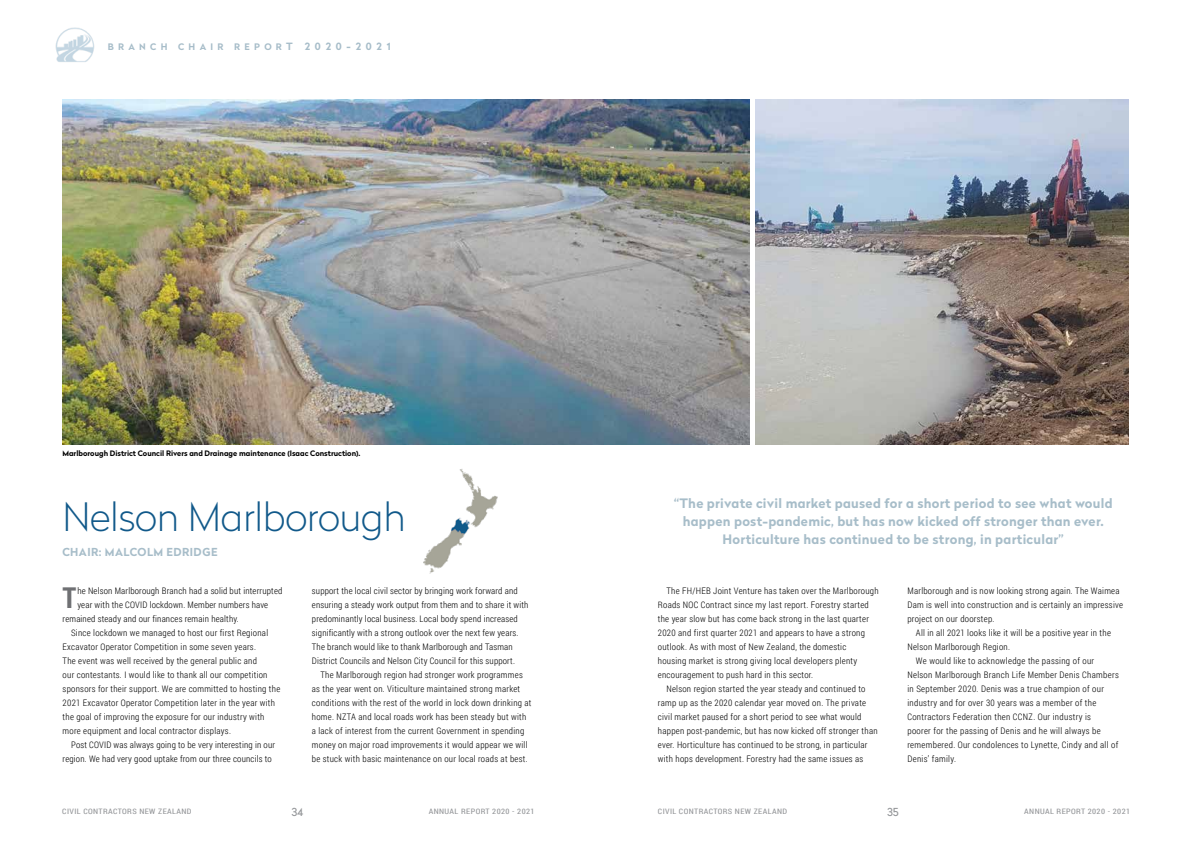
<style>
.page{position:relative;width:1191px;height:842px;background:#fff}
.page>*{position:absolute;margin:0;border:0;box-sizing:border-box;transform-origin:0 0}
.t1{font:100 39px "Radikal";letter-spacing:-.01em;color:#11598a}
.t2{font:700 28.7px "Roboto Condensed";color:#6f7073}
.t3{font:700 13px/18px "Radikal";letter-spacing:.02em;color:#a7bdc9;text-align:center}
.t4{font:700 11px "Radikal";letter-spacing:.04em;color:#a7bdc9}
.t5{font:11px "Radikal";color:#939598}
.t6{font:300 9px/14px "Roboto Condensed";letter-spacing:.03em;color:#000}
.t7{font:700 9px "Radikal";letter-spacing:.48em;color:#a7bdc9}
.t8{font:7.5px "Roboto Condensed";letter-spacing:.05em;color:#939598;scale:1.1 1}
.t9{font:700 7.5px "Radikal";color:#000}
.s1{font-size:10px}
</style>
<div class="page">
<img style="left:55px;top:27px;width:40px;height:35px">
<img style="left:756px;top:99px;width:372px;height:345px">
<img style="left:63px;top:99px;width:686px;height:345px">
<img style="left:423px;top:469px;width:75px;height:105px">
<p class="t7" style="left:108px;top:40px;width:284px">BRANCH CHAIR REPOR<span class="s1">T 2020-2021</span></p>
<p class="t9" style="left:62px;top:447px;width:300px">Marlborough District Council Rivers and Drainage maintenance (Isaac Construction).</p>
<h1 class="t1" style="left:62px;top:490px;width:345px">Nelson Marlborough</h1>
<p class="t4" style="left:62px;top:544px;width:157px">CHAIR: MALCOLM EDRIDGE</p>
<h2 class="t2" style="left:63px;top:577px;width:15px">T</h2>
<p class="t6" style="left:77px;top:583px;width:206px">he Nelson Marlborough Branch had a solid but interrupted</p>
<p class="t6" style="left:77px;top:597px;width:192px">year with the COVID lockdown. Member numbers have</p>
<p class="t6" style="left:63px;top:611px;width:178px">remained steady and our finances remain healthy.</p>
<p class="t6" style="left:71px;top:625px;width:198px">Since lockdown we managed to host our first Regional</p>
<p class="t6" style="left:63px;top:639px;width:195px">Excavator Operator Competition in some seven years.</p>
<p class="t6" style="left:63px;top:653px;width:196px">The event was well received by the general public and</p>
<p class="t6" style="left:63px;top:667px;width:206px">our contestants. I would like to thank all our competition</p>
<p class="t6" style="left:63px;top:681px;width:219px">sponsors for their support. We are committed to hosting the</p>
<p class="t6" style="left:63px;top:695px;width:214px">2021 Excavator Operator Competition later in the year with</p>
<p class="t6" style="left:63px;top:709px;width:203px">the goal of improving the exposure for our industry with</p>
<p class="t6" style="left:63px;top:723px;width:170px">more equipment and local contractor displays.</p>
<p class="t6" style="left:71px;top:737px;width:205px">Post COVID was always going to be very interesting in our</p>
<p class="t6" style="left:63px;top:751px;width:211px">region. We had very good uptake from our three councils to</p>
<p class="t6" style="left:312px;top:583px;width:218px">support the local civil sector by bringing work forward and ensuring a steady work output from them and to share it with predominantly local business. Local body spend increased significantly with a strong outlook over the next few years.<br>The branch would like to thank Marlborough and Tasman District Councils and Nelson City Council for this support.</p>
<p class="t6" style="left:312px;top:667px;width:221px;text-indent:9px">The Marlborough region had stronger work programmes as the year went on. Viticulture maintained strong market conditions with the rest of the world in lock down drinking at home. NZTA and local roads work has been steady but with a lack of interest from the current Government in spending money on major road improvements it would appear we will be stuck with basic maintenance on our local roads at best.</p>
<h3 class="t3" style="left:674px;top:494px;width:440px">“The private civil market paused for a short period to see what would happen post-pandemic, but has now kicked off stronger than ever.<br>Horticulture has continued to be strong, in particular”</h3>
<p class="t6" style="left:658px;top:583px;width:222px;text-indent:9px">The FH/HEB Joint Venture has taken over the Marlborough Roads NOC Contract since my last report. Forestry started the year slow but has come back strong in the last quarter 2020 and first quarter 2021 and appears to have a strong outlook. As with most of New Zealand, the domestic<br>housing market is strong giving local developers plenty encouragement to push hard in this sector.</p>
<p class="t6" style="left:658px;top:681px;width:221px;text-indent:9px">Nelson region started the year steady and continued to ramp up as the 2020 calendar year moved on. The private civil market paused for a short period to see what would happen post-pandemic, but has now kicked off stronger than ever. Horticulture has continued to be strong, in particular with hops development. Forestry had the same issues as</p>
<p class="t6" style="left:907px;top:583px;width:217px">Marlborough and is now looking strong again. The Waimea<br>Dam is well into construction and is certainly an impressive project on our doorstep.</p>
<p class="t6" style="left:916px;top:625px;width:196px">All in all 2021 looks like it will be a positive year in the</p>
<p class="t6" style="left:907px;top:639px;width:104px">Nelson Marlborough Region.</p>
<p class="t6" style="left:916px;top:653px;width:180px">We would like to acknowledge the passing of our</p>
<p class="t6" style="left:907px;top:667px;width:213px">Nelson Marlborough Branch Life Member Denis Chambers</p>
<p class="t6" style="left:907px;top:681px;width:198px">in September 2020. Denis was a true champion of our</p>
<p class="t6" style="left:907px;top:695px;width:190px">industry and for over 30 years was a member of the</p>
<p class="t6" style="left:907px;top:709px;width:185px">Contractors Federation then CCNZ. Our industry is</p>
<p class="t6" style="left:907px;top:723px;width:195px">poorer for the passing of Denis and he will always be</p>
<p class="t6" style="left:907px;top:737px;width:212px">remembered. Our condolences to Lynette, Cindy and all of</p>
<p class="t6" style="left:907px;top:751px;width:50px">Denis’ family.</p>
<p class="t5" style="left:291px;top:804px;width:13px">34</p>
<p class="t5" style="left:887px;top:804px;width:13px">35</p>
<p class="t8" style="left:62px;top:806px;width:119px">CIVIL CONTRACTORS NEW ZEALAND</p>
<p class="t8" style="left:429px;top:806px;width:98px">ANNUAL REPORT 2020 - 2021</p>
<p class="t8" style="left:658px;top:806px;width:119px">CIVIL CONTRACTORS NEW ZEALAND</p>
<p class="t8" style="left:1024px;top:806px;width:98px">ANNUAL REPORT 2020 - 2021</p>
</div>
